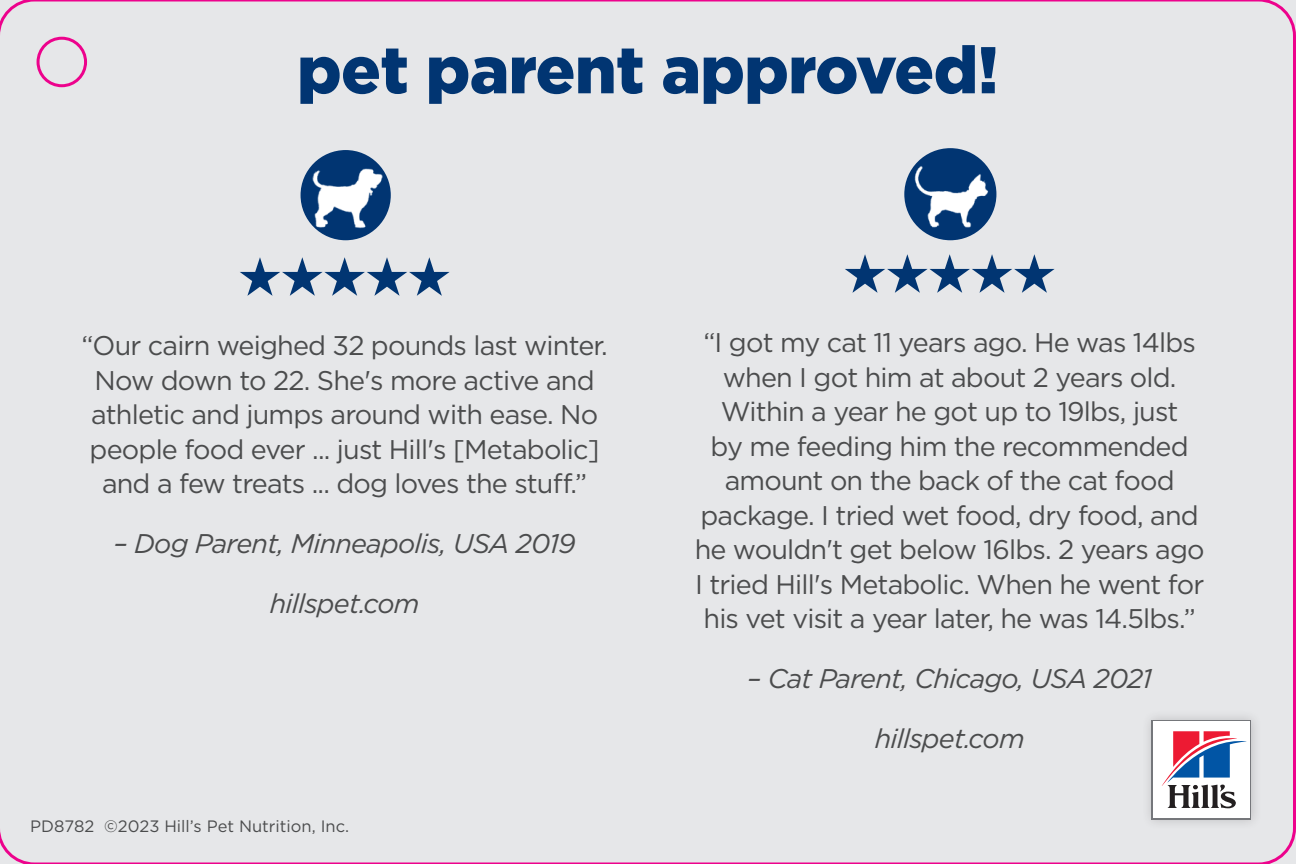
<style>
.page{position:relative;width:1296px;height:864px;background:#e6e7e9}
.page>*{position:absolute;margin:0;border:0;box-sizing:border-box;transform-origin:0 0}
.t1{font:900 66px "Gotham";letter-spacing:-.01em;color:#013572}
.t2{font:54px "Zapf Dingbats ITC";color:#013572}
.t3{font:27px/34.5px "Gotham";letter-spacing:-.03em;color:#4b4c4d;text-align:center}
.t4{font:italic 27px "Gotham";letter-spacing:-.03em;color:#4b4c4d}
.t5{font:16.5px "Gotham";color:#4b4c4d}
</style>
<div class="page">
<div style="left:37px;top:37px;width:50px;height:50px;border:3px solid #ed028c;border-radius:50%"></div>
<h1 class="t1" style="left:297px;top:24px;width:703px">pet parent approved!</h1>
<h2 class="t2" style="left:238px;top:251px;width:215px">★★★★★</h2>
<p class="t3" style="left:81px;top:328px;width:528px">“Our cairn weighed 32 pounds last winter.<br>Now down to 22. She's more active and athletic and jumps around with ease. No people food ever ... just Hill's [Metabolic] and a few treats ... dog loves the stuff.”</p>
<p class="t4" style="left:113px;top:526px;width:464px">– Dog Parent, Minneapolis, USA 2019</p>
<p class="t4" style="left:270px;top:586px;width:151px">hillspet.com</p>
<p class="t5" style="left:30px;top:815px;width:320px">PD8782 ©2023 Hill’s Pet Nutrition, Inc.</p>
<h2 class="t2" style="left:843px;top:248px;width:215px">★★★★★</h2>
<p class="t3" style="left:695px;top:325px;width:511px">“I got my cat 11 years ago. He was 14lbs when I got him at about 2 years old.<br>Within a year he got up to 19lbs, just<br>by me feeding him the recommended amount on the back of the cat food package. I tried wet food, dry food, and he wouldn't get below 16lbs. 2 years ago I tried Hill's Metabolic. When he went for his vet visit a year later, he was 14.5lbs.”</p>
<p class="t4" style="left:747px;top:661px;width:407px">– Cat Parent, Chicago, USA 2021</p>
<p class="t4" style="left:875px;top:721px;width:151px">hillspet.com</p>
</div>
